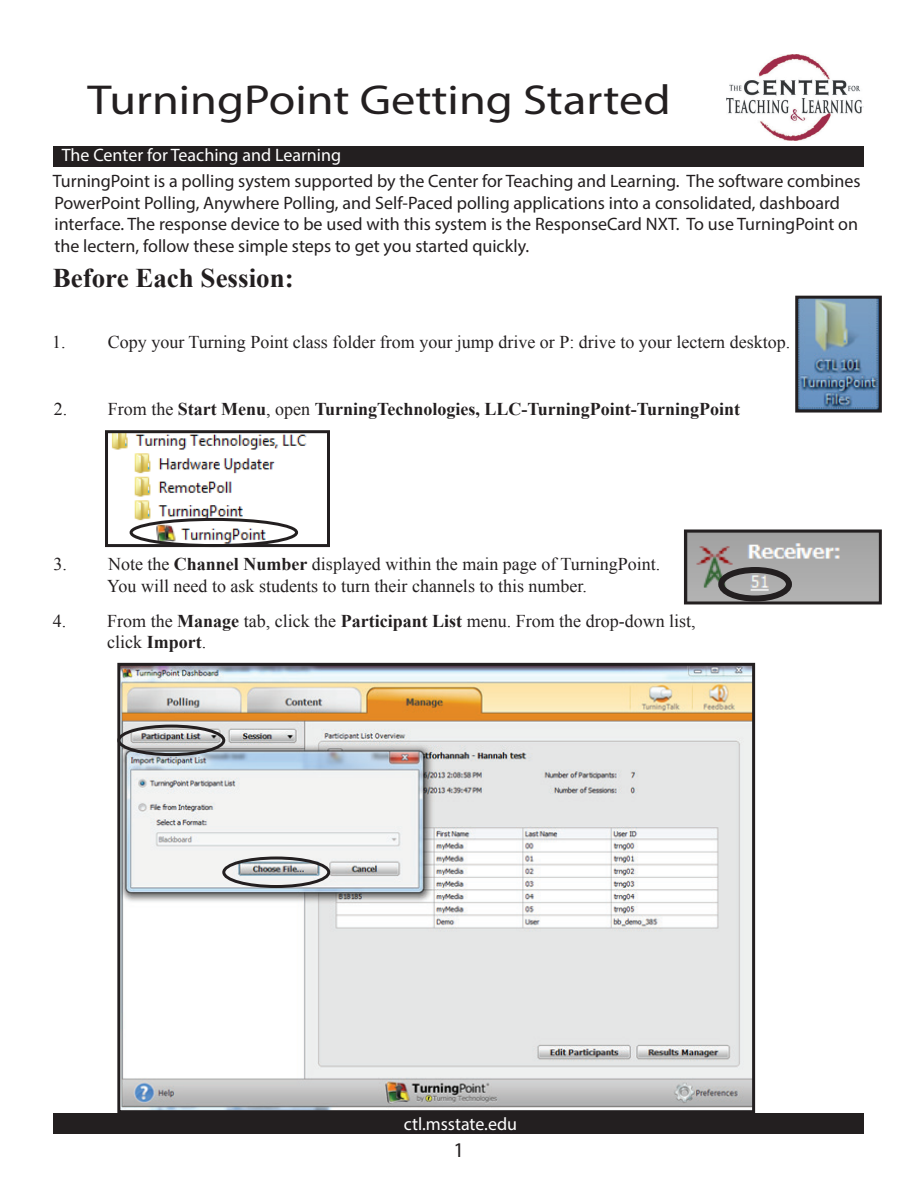
<style>
.page{position:relative;width:918px;height:1188px;background:#fff}
.page>*{position:absolute;margin:0;border:0;box-sizing:border-box;transform-origin:0 0}
.t1{font:42px "Myriad Pro";color:#231f20;scale:1.15 1}
.t2{font:700 27px "Times New Roman";color:#231f20}
.t3{font:21px "Myriad Pro";color:#231f20}
.t4{font:18px/21.6px "Myriad Pro";color:#231f20}
.t5{font:18px "Times New Roman";color:#231f20}
.t6{font:700 18px "Times New Roman";color:#231f20}
.t7{font:18px "Myriad Pro";color:#fff}
.s1{font-weight:400}
.s2{font-weight:700}
</style>
<div class="page">
<div style="left:53px;top:146px;width:810px;height:21px;background:#231f20"></div>
<div style="left:53px;top:1113px;width:810px;height:21px;background:#231f20"></div>
<img style="left:726px;top:54px;width:136px;height:87px">
<img style="left:799px;top:300px;width:79px;height:109px">
<div style="left:795px;top:296px;width:87px;height:117px;border:3px solid #231f20"></div>
<img style="left:111px;top:434px;width:196px;height:109px">
<div style="left:105px;top:430px;width:225px;height:117px;border:3px solid #231f20"></div>
<img style="left:688px;top:534px;width:190px;height:66px">
<div style="left:684px;top:530px;width:198px;height:74px;border:3px solid #231f20"></div>
<div style="left:130px;top:518px;width:168px;height:29px;border:3px solid #231f20;border-radius:50%"></div>
<div style="left:718px;top:567px;width:74px;height:34px;border:6px solid #231f20;border-radius:50%"></div>
<img style="left:121px;top:667px;width:630px;height:442px">
<div style="left:117px;top:663px;width:638px;height:450px;border:3px solid #231f20"></div>
<div style="left:117px;top:725px;width:108px;height:31px;border:3px solid #231f20;border-radius:50%"></div>
<div style="left:222px;top:857px;width:108px;height:31px;border:3px solid #231f20;border-radius:50%"></div>
<h1 class="t1" style="left:87px;top:74px;width:509px">TurningPoint Getting Started</h1>
<p class="t7" style="left:62px;top:143px;width:281px">The Center for Teaching and Learning</p>
<p class="t4" style="left:53px;top:170px;width:809px">TurningPoint is a polling system supported by the Center for Teaching and Learning. The software combines PowerPoint Polling, Anywhere Polling, and Self-Paced polling applications into a consolidated, dashboard interface. The response device to be used with this system is the ResponseCard NXT. To use TurningPoint on the lectern, follow these simple steps to get you started quickly.</p>
<p class="t2" style="left:53px;top:259px;width:242px">Before Each Session:</p>
<p class="t5" style="left:52px;top:330px;width:740px">1. Copy your Turning Point class folder from your jump drive or P: drive to your lectern desktop.</p>
<p class="t6" style="left:54px;top:397px;width:688px"><span class="s1">2. From the</span> Start Menu<span class="s1">, open</span> TurningTechnologies, LLC-TurningPoint-TurningPoint</p>
<p class="t5" style="left:53px;top:552px;width:609px">3. Note the <span class="s2">Channel Number</span> displayed within the main page of TurningPoint.</p>
<p class="t5" style="left:107px;top:574px;width:481px">You will need to ask students to turn their channels to this number.</p>
<p class="t5" style="left:53px;top:609px;width:644px">4. From the <span class="s2">Manage</span> tab, click the <span class="s2">Participant List</span> menu. From the drop-down list,</p>
<p class="t5" style="left:107px;top:630px;width:100px">click <span class="s2">Import</span>.</p>
<p class="t7" style="left:404px;top:1112px;width:115px">ctl.msstate.edu</p>
<p class="t3" style="left:454px;top:1137px;width:12px">1</p>
</div>
